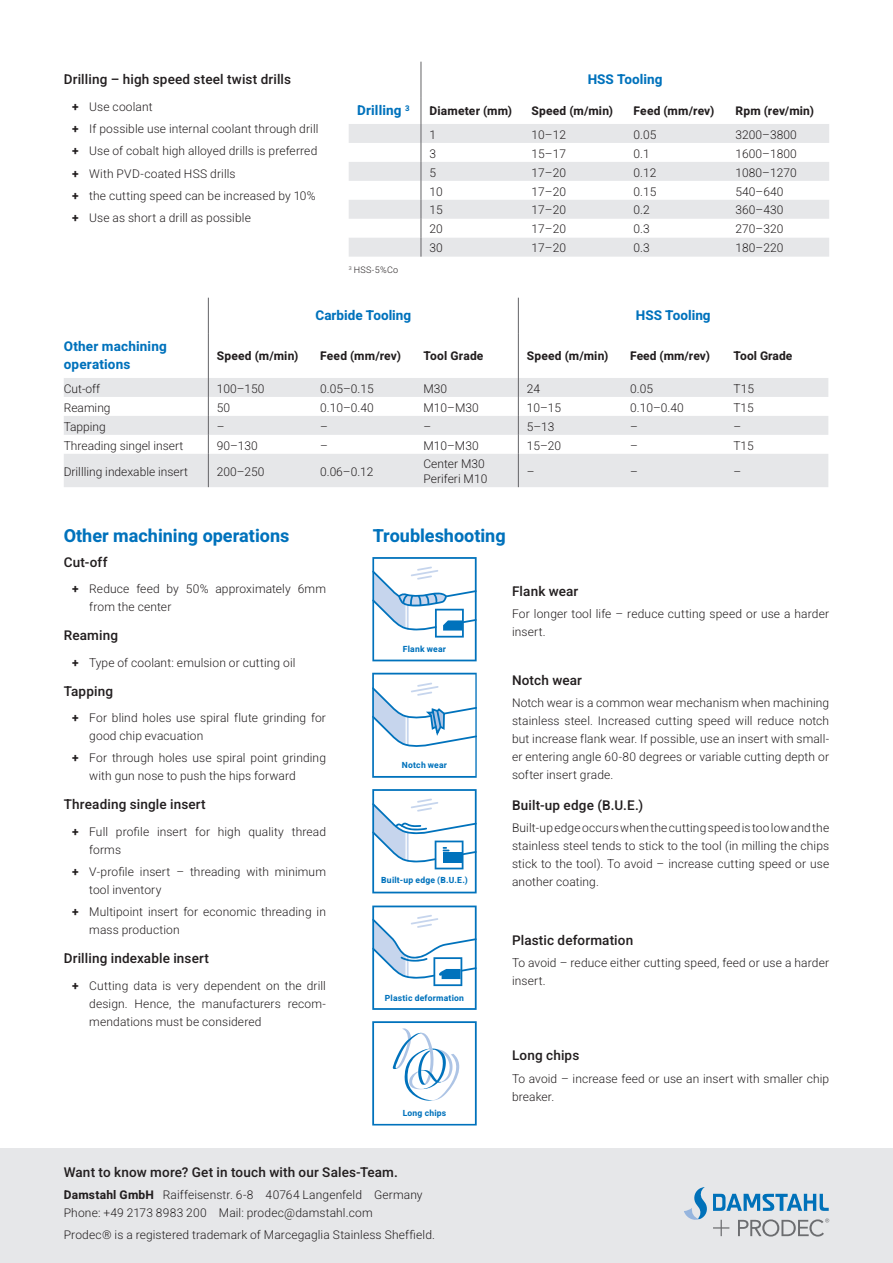
<style>
.page{position:relative;width:893px;height:1263px;background:#fff}
.page>*{position:absolute;margin:0;border:0;box-sizing:border-box;transform-origin:0 0}
.t1{font:700 18px "Heebo";color:#0072bc}
.t2{font:500 13.5px "Heebo";letter-spacing:.01em;color:#231f20}
.t3{font:700 13.5px/18px "Heebo";letter-spacing:.005em;color:#0072bc}
.t4{font:300 12px/18px "Heebo";letter-spacing:.01em;color:#231f20}
.t5{font:700 12px "Heebo";letter-spacing:.015em;color:#231f20}
.t6{font:300 9px "Heebo";color:#231f20}
.t7{font:700 8.55px "Heebo";letter-spacing:.025em;color:#0072bc}
.s1{font-weight:700}
</style>
<div class="page">
<svg style="left:64px;top:378px;width:764px;height:109px;fill:#e6e7e9"></svg>
<hr style="left:208px;top:298px;width:1px;height:35px;background:#636366">
<hr style="left:518px;top:298px;width:1px;height:35px;background:#636366">
<hr style="left:208px;top:333px;width:1px;height:45px;background:#636366">
<hr style="left:518px;top:333px;width:1px;height:45px;background:#636366">
<svg style="left:208px;top:378px;width:1px;height:76px"></svg>
<svg style="left:518px;top:378px;width:1px;height:76px"></svg>
<hr style="left:208px;top:454px;width:1px;height:33px;background:#636366">
<hr style="left:518px;top:454px;width:1px;height:33px;background:#636366">
<svg style="left:349px;top:124px;width:480px;height:133px;fill:#e6e7e9"></svg>
<hr style="left:421px;top:62px;width:1px;height:35px;background:#636366">
<svg style="left:421px;top:97px;width:1px;height:160px"></svg>
<svg style="left:372px;top:557px;width:105px;height:104px"></svg>
<svg style="left:372px;top:673px;width:105px;height:105px"></svg>
<svg style="left:372px;top:789px;width:105px;height:104px"></svg>
<svg style="left:372px;top:905px;width:105px;height:105px"></svg>
<svg style="left:372px;top:1021px;width:105px;height:104px"></svg>
<div style="left:0;top:1148px;width:893px;height:115px;background:#e6e7e9"></div>
<svg style="left:684px;top:1187px;width:145px;height:49px"></svg>
<p class="t2" style="left:64px;top:70px;width:229px">Drilling – high speed steel twist drills</p>
<p class="t4" style="left:72px;top:95px;width:248px;line-height:22.2px"><span class="s1">+</span> Use coolant<br><span class="s1">+</span> If possible use internal coolant through drill <span class="s1">+</span> Use of cobalt high alloyed drills is preferred <span class="s1">+</span> With PVD-coated HSS drills<br><span class="s1">+</span> the cutting speed can be increased by 10% <span class="s1">+</span> Use as short a drill as possible</p>
<p class="t3" style="left:588px;top:70px;width:76px">HSS Tooling</p>
<p class="t3" style="left:357px;top:102px;width:54px">Drilling <sup>3</sup></p>
<p class="t5" style="left:429px;top:102px;width:84px">Diameter (mm)</p>
<p class="t5" style="left:531px;top:102px;width:83px">Speed (m/min)</p>
<p class="t5" style="left:634px;top:102px;width:82px">Feed (mm/rev)</p>
<p class="t5" style="left:736px;top:102px;width:80px">Rpm (rev/min)</p>
<p class="t4" style="left:429px;top:125px;width:8px">1</p>
<p class="t4" style="left:531px;top:125px;width:36px">10–12</p>
<p class="t4" style="left:634px;top:125px;width:24px">0.05</p>
<p class="t4" style="left:736px;top:125px;width:63px">3200–3800</p>
<p class="t4" style="left:429px;top:144px;width:8px">3</p>
<p class="t4" style="left:531px;top:144px;width:36px">15–17</p>
<p class="t4" style="left:634px;top:144px;width:18px">0.1</p>
<p class="t4" style="left:736px;top:144px;width:63px">1600–1800</p>
<p class="t4" style="left:429px;top:163px;width:8px">5</p>
<p class="t4" style="left:531px;top:163px;width:36px">17–20</p>
<p class="t4" style="left:634px;top:163px;width:24px">0.12</p>
<p class="t4" style="left:736px;top:163px;width:63px">1080–1270</p>
<p class="t4" style="left:429px;top:182px;width:15px">10</p>
<p class="t4" style="left:531px;top:182px;width:36px">17–20</p>
<p class="t4" style="left:634px;top:182px;width:24px">0.15</p>
<p class="t4" style="left:736px;top:182px;width:49px">540–640</p>
<p class="t4" style="left:429px;top:201px;width:15px">15</p>
<p class="t4" style="left:531px;top:201px;width:36px">17–20</p>
<p class="t4" style="left:634px;top:201px;width:18px">0.2</p>
<p class="t4" style="left:736px;top:201px;width:49px">360–430</p>
<p class="t4" style="left:429px;top:220px;width:15px">20</p>
<p class="t4" style="left:531px;top:220px;width:36px">17–20</p>
<p class="t4" style="left:634px;top:220px;width:18px">0.3</p>
<p class="t4" style="left:736px;top:220px;width:49px">270–320</p>
<p class="t4" style="left:429px;top:239px;width:15px">30</p>
<p class="t4" style="left:531px;top:239px;width:36px">17–20</p>
<p class="t4" style="left:634px;top:239px;width:18px">0.3</p>
<p class="t4" style="left:736px;top:239px;width:49px">180–220</p>
<p class="t6" style="left:349px;top:263px;width:51px"><sup>3</sup> HSS-5%Co</p>
<p class="t3" style="left:315px;top:306px;width:97px">Carbide Tooling</p>
<p class="t3" style="left:636px;top:306px;width:76px">HSS Tooling</p>
<p class="t3" style="left:64px;top:338px;width:105px">Other machining operations</p>
<p class="t5" style="left:217px;top:347px;width:83px">Speed (m/min)</p>
<p class="t5" style="left:320px;top:347px;width:82px">Feed (mm/rev)</p>
<p class="t5" style="left:423px;top:347px;width:61px">Tool Grade</p>
<p class="t5" style="left:527px;top:347px;width:83px">Speed (m/min)</p>
<p class="t5" style="left:630px;top:347px;width:81px">Feed (mm/rev)</p>
<p class="t5" style="left:733px;top:347px;width:60px">Tool Grade</p>
<p class="t4" style="left:64px;top:379px;width:38px">Cut-off</p>
<p class="t4" style="left:217px;top:379px;width:49px">100–150</p>
<p class="t4" style="left:320px;top:379px;width:55px">0.05–0.15</p>
<p class="t4" style="left:423px;top:379px;width:25px">M30</p>
<p class="t4" style="left:527px;top:379px;width:15px">24</p>
<p class="t4" style="left:630px;top:379px;width:24px">0.05</p>
<p class="t4" style="left:733px;top:379px;width:22px">T15</p>
<p class="t4" style="left:64px;top:398px;width:48px">Reaming</p>
<p class="t4" style="left:217px;top:398px;width:15px">50</p>
<p class="t4" style="left:320px;top:398px;width:55px">0.10–0.40</p>
<p class="t4" style="left:423px;top:398px;width:57px">M10–M30</p>
<p class="t4" style="left:527px;top:398px;width:36px">10–15</p>
<p class="t4" style="left:630px;top:398px;width:55px">0.10–0.40</p>
<p class="t4" style="left:733px;top:398px;width:22px">T15</p>
<p class="t4" style="left:64px;top:417px;width:44px">Tapping</p>
<p class="t4" style="left:217px;top:417px;width:9px">–</p>
<p class="t4" style="left:320px;top:417px;width:9px">–</p>
<p class="t4" style="left:423px;top:417px;width:9px">–</p>
<p class="t4" style="left:527px;top:417px;width:29px">5–13</p>
<p class="t4" style="left:630px;top:417px;width:9px">–</p>
<p class="t4" style="left:733px;top:417px;width:9px">–</p>
<p class="t4" style="left:64px;top:436px;width:121px">Threading singel insert</p>
<p class="t4" style="left:217px;top:436px;width:43px">90–130</p>
<p class="t4" style="left:320px;top:436px;width:9px">–</p>
<p class="t4" style="left:423px;top:436px;width:57px">M10–M30</p>
<p class="t4" style="left:527px;top:436px;width:36px">15–20</p>
<p class="t4" style="left:630px;top:436px;width:9px">–</p>
<p class="t4" style="left:733px;top:436px;width:22px">T15</p>
<p class="t4" style="left:64px;top:462px;width:126px">Drillling indexable insert</p>
<p class="t4" style="left:217px;top:462px;width:49px">200–250</p>
<p class="t4" style="left:320px;top:462px;width:55px">0.06–0.12</p>
<p class="t4" style="left:423px;top:457px;width:65px;line-height:14.4px">Center M30<br>Periferi M10</p>
<p class="t4" style="left:527px;top:462px;width:9px">–</p>
<p class="t4" style="left:630px;top:462px;width:9px">–</p>
<p class="t4" style="left:733px;top:462px;width:9px">–</p>
<h1 class="t1" style="left:64px;top:523px;width:227px">Other machining operations</h1>
<p class="t2" style="left:64px;top:552px;width:45px">Cut-off</p>
<p class="t4" style="left:89px;top:580px;width:238px;text-indent:-17px"><span class="s1">+</span> Reduce feed by 50% approximately 6mm from the center</p>
<p class="t2" style="left:64px;top:626px;width:56px">Reaming</p>
<p class="t4" style="left:72px;top:653px;width:225px"><span class="s1">+</span> Type of coolant: emulsion or cutting oil</p>
<p class="t2" style="left:64px;top:681px;width:51px">Tapping</p>
<p class="t4" style="left:89px;top:709px;width:238px;text-indent:-17px"><span class="s1">+</span> For blind holes use spiral flute grinding for good chip evacuation</p>
<p class="t4" style="left:89px;top:749px;width:238px;text-indent:-17px"><span class="s1">+</span> For through holes use spiral point grinding with gun nose to push the hips forward</p>
<p class="t2" style="left:64px;top:795px;width:143px">Threading single insert</p>
<p class="t4" style="left:89px;top:822px;width:238px;text-indent:-17px"><span class="s1">+</span> Full profile insert for high quality thread forms</p>
<p class="t4" style="left:89px;top:863px;width:238px;text-indent:-17px"><span class="s1">+</span> V-profile insert – threading with minimum tool inventory</p>
<p class="t4" style="left:89px;top:903px;width:238px;text-indent:-17px"><span class="s1">+</span> Multipoint insert for economic threading in mass production</p>
<p class="t2" style="left:64px;top:949px;width:147px">Drilling indexable insert</p>
<p class="t4" style="left:89px;top:976px;width:238px;text-align:justify;text-indent:-17px"><span class="s1">+</span> Cutting data is very dependent on the drill design. Hence, the manufacturers recom&shy;mendations must be considered</p>
<h1 class="t1" style="left:373px;top:523px;width:135px">Troubleshooting</h1>
<p class="t7" style="left:403px;top:643px;width:45px">Flank wear</p>
<p class="t7" style="left:402px;top:759px;width:47px">Notch wear</p>
<p class="t7" style="left:381px;top:874px;width:88px">Built-up edge (B.U.E.)</p>
<p class="t7" style="left:385px;top:992px;width:81px">Plastic deformation</p>
<p class="t7" style="left:403px;top:1107px;width:45px">Long chips</p>
<p class="t2" style="left:512px;top:582px;width:68px">Flank wear</p>
<p class="t4" style="left:512px;top:605px;width:319px">For longer tool life – reduce cutting speed or use a harder insert.</p>
<p class="t2" style="left:512px;top:671px;width:71px">Notch wear</p>
<p class="t4" style="left:512px;top:694px;width:319px;text-align:justify">Notch wear is a common wear mechanism when machining stainless steel. Increased cutting speed will reduce notch but increase flank wear. If possible, use an insert with small&shy;er entering angle 60-80 degrees or variable cutting depth or softer insert grade.</p>
<p class="t2" style="left:512px;top:796px;width:133px">Built-up edge (B.U.E.)</p>
<p class="t4" style="left:512px;top:819px;width:319px;text-align:justify">Built-up edge occurs when the cutting speed is too low and the stainless steel tends to stick to the tool (in milling the chips stick to the tool). To avoid – increase cutting speed or use another coating.</p>
<p class="t2" style="left:512px;top:930px;width:123px">Plastic deformation</p>
<p class="t4" style="left:512px;top:954px;width:319px">To avoid – reduce either cutting speed, feed or use a harder insert.</p>
<p class="t2" style="left:512px;top:1046px;width:69px">Long chips</p>
<p class="t4" style="left:512px;top:1069px;width:319px">To avoid – increase feed or use an insert with smaller chip breaker.</p>
<p class="t2" style="left:64px;top:1162px;width:336px">Want to know more? Get in touch with our Sales-Team.</p>
<p class="t4" style="left:64px;top:1185px;width:360px"><span class="s1">Damstahl GmbH</span> Raiffeisenstr. 6-8 40764 Langenfeld Germany<br>Phone: +49 2173 8983 200 Mail: prodec@damstahl.com</p>
<p class="t4" style="left:64px;top:1226px;width:373px">Prodec® is a registered trademark of Marcegaglia Stainless Sheffield.</p>
</div>
